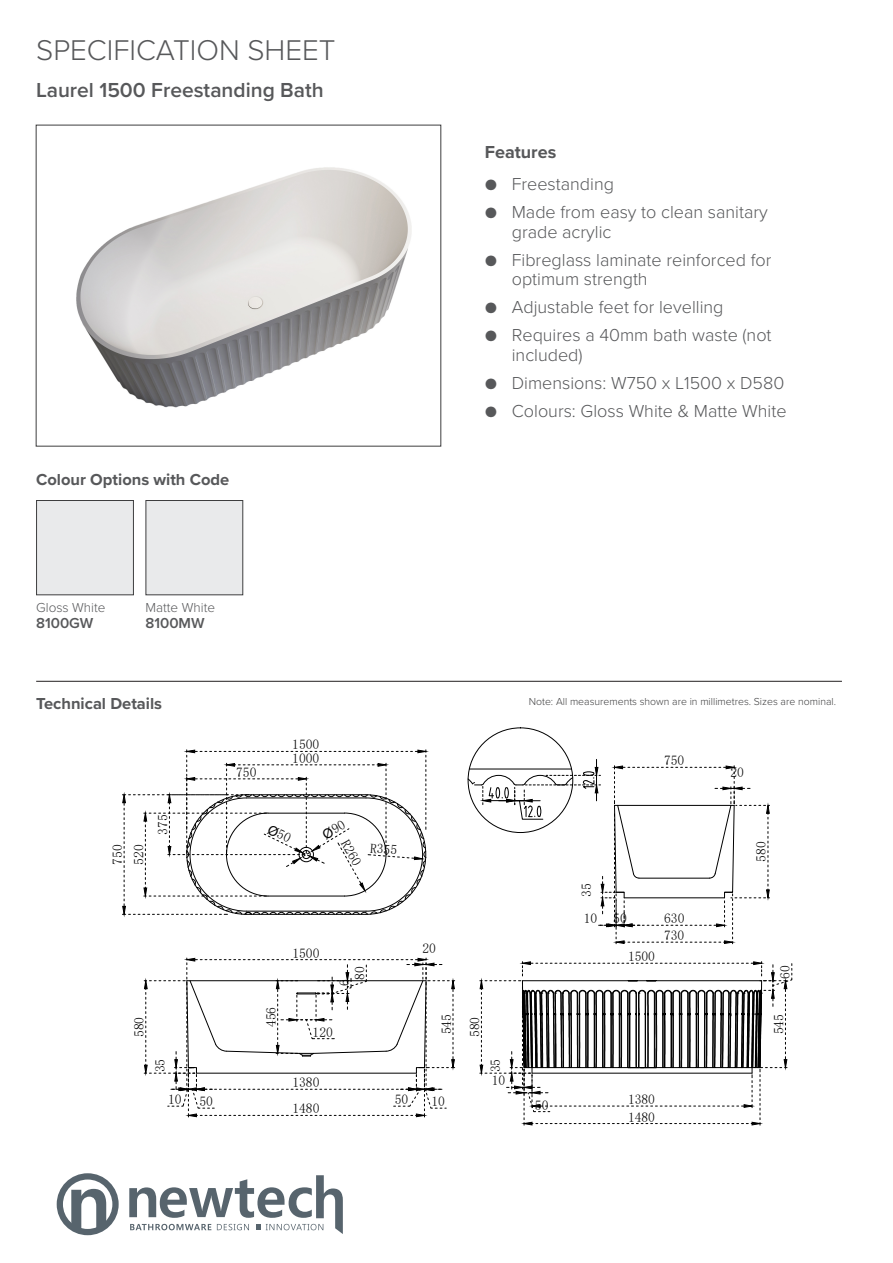
<style>
.page{position:relative;width:893px;height:1263px;background:#fff}
.page>*{position:absolute;margin:0;border:0;box-sizing:border-box;transform-origin:0 0}
.t1{font:300 29.55px "Proxima Nova";color:#57585a}
.t2{font:600 21px "Proxima Nova";color:#57585a}
.t3{font:300 18px/19.4px "Proxima Nova";color:#57585a}
.t4{font:700 18px "Proxima Nova";color:#57585a}
.t5{font:700 16.5px "Proxima Nova";color:#57585a}
.t6{font:600 15px "Proxima Nova";color:#57585a}
.t7{font:13.5px/15.3px "Sim Sun";color:#000}
.t8{font:300 13.5px "Proxima Nova";color:#57585a}
.t9{font:300 10.5px "Proxima Nova";color:#3e3e3f}
</style>
<div class="page">
<div style="left:57px;top:1173px;width:62px;height:62px;border:6px solid #57646d;border-radius:50%"></div>
<svg style="left:71px;top:1189px;width:35px;height:43px"></svg>
<svg style="left:129px;top:1175px;width:214px;height:59px"></svg>
<hr style="left:36px;top:681px;width:806px;height:1px;background:#231f20">
<div style="left:146px;top:500px;width:97px;height:95px;background:#e9eaeb;border:1px solid #3e3e3f"></div>
<div style="left:36px;top:500px;width:98px;height:95px;background:#e9eaeb;border:1px solid #3e3e3f"></div>
<svg style="left:479px;top:961px;width:313px;height:165px"></svg>
<svg style="left:144px;top:957px;width:311px;height:160px"></svg>
<svg style="left:467px;top:759px;width:303px;height:185px"></svg>
<img style="left:76px;top:167px;width:336px;height:241px">
<svg style="left:122px;top:749px;width:305px;height:166px"></svg>
<p class="t1" style="left:36px;top:28px;width:301px">SPECIFICATION SHEET</p>
<p class="t2" style="left:36px;top:74px;width:289px">Laurel 1500 Freestanding Bath</p>
<p class="t5" style="left:36px;top:467px;width:195px">Colour Options with Code</p>
<p class="t8" style="left:36px;top:597px;width:71px">Gloss White</p>
<p class="t6" style="left:36px;top:612px;width:59px">8100GW</p>
<p class="t8" style="left:146px;top:597px;width:71px">Matte White</p>
<p class="t6" style="left:146px;top:612px;width:61px">8100MW</p>
<p class="t5" style="left:36px;top:692px;width:127px">Technical Details</p>
<p class="t7" style="left:292px;top:738px;width:29px;line-height:13.4px">1500<br>1000</p>
<p class="t4" style="left:485px;top:138px;width:73px">Features</p>
<p class="t3" style="left:485px;top:174px;width:131px">● Freestanding</p>
<p class="t3" style="left:512px;top:202px;width:258px;text-indent:-27px">● Made from easy to clean sanitary grade acrylic</p>
<p class="t3" style="left:512px;top:249px;width:261px;text-indent:-27px">● Fibreglass laminate reinforced for optimum strength</p>
<p class="t3" style="left:485px;top:296px;width:240px">● Adjustable feet for levelling</p>
<p class="t3" style="left:512px;top:324px;width:261px;text-indent:-27px">● Requires a 40mm bath waste (not included)</p>
<p class="t3" style="left:485px;top:372px;width:301px">● Dimensions: W750 x L1500 x D580</p>
<p class="t3" style="left:485px;top:400px;width:303px">● Colours: Gloss White &amp; Matte White</p>
<p class="t9" style="left:529px;top:693px;width:309px">Note: All measurements shown are in millimetres. Sizes are nominal.</p>
<p class="t7" style="left:664px;top:753px;width:22px">750</p>
<p class="t7" style="left:236px;top:764px;width:22px">750</p>
<p class="t7" style="left:730px;top:764px;width:15px">20</p>
<p class="t7" style="left:110px;top:865px;width:22px;rotate:-90deg">750</p>
<p class="t7" style="left:131px;top:865px;width:22px;rotate:-90deg">520</p>
<p class="t7" style="left:131px;top:1037px;width:22px;rotate:-90deg">580</p>
<p class="t7" style="left:155px;top:835px;width:22px;rotate:-90deg">375</p>
<p class="t7" style="left:152px;top:1072px;width:15px;rotate:-90deg">35</p>
<p class="t7" style="left:352px;top:837px;width:29px;rotate:61deg">R260</p>
<p class="t7" style="left:371px;top:840px;width:29px;rotate:4deg">R355</p>
<p class="t7" style="left:263px;top:1027px;width:22px;rotate:-90deg">456</p>
<p class="t7" style="left:292px;top:945px;width:29px">1500</p>
<p class="t7" style="left:422px;top:940px;width:15px">20</p>
<p class="t7" style="left:337px;top:980px;width:15px;text-indent:-6px;rotate:-90deg">6<br>80</p>
<p class="t7" style="left:313px;top:1024px;width:22px">120</p>
<p class="t7" style="left:432px;top:1037px;width:25px;line-height:28.3px;rotate:-90deg">545<br>580</p>
<p class="t7" style="left:488px;top:1072px;width:15px;rotate:-90deg">35</p>
<p class="t7" style="left:292px;top:1075px;width:29px">1380</p>
<p class="t7" style="left:492px;top:1073px;width:15px">10</p>
<p class="t7" style="left:579px;top:897px;width:15px;rotate:-90deg">35</p>
<p class="t7" style="left:584px;top:911px;width:45px">10 50</p>
<p class="t7" style="left:664px;top:910px;width:22px;line-height:17px">630<br>730</p>
<p class="t7" style="left:628px;top:949px;width:29px">1500</p>
<p class="t7" style="left:168px;top:1092px;width:15px">10</p>
<p class="t7" style="left:199px;top:1094px;width:15px">50</p>
<p class="t7" style="left:395px;top:1092px;width:15px">50</p>
<p class="t7" style="left:431px;top:1094px;width:15px">10</p>
<p class="t7" style="left:292px;top:1101px;width:29px">1480</p>
<p class="t7" style="left:535px;top:1097px;width:15px">50</p>
<p class="t7" style="left:628px;top:1090px;width:29px;line-height:17.5px">1380<br>1480</p>
<p class="t7" style="left:753px;top:862px;width:22px;rotate:-90deg">580</p>
<p class="t7" style="left:777px;top:978px;width:15px;rotate:-90deg">60</p>
<p class="t7" style="left:771px;top:1034px;width:22px;rotate:-90deg">545</p>
</div>
